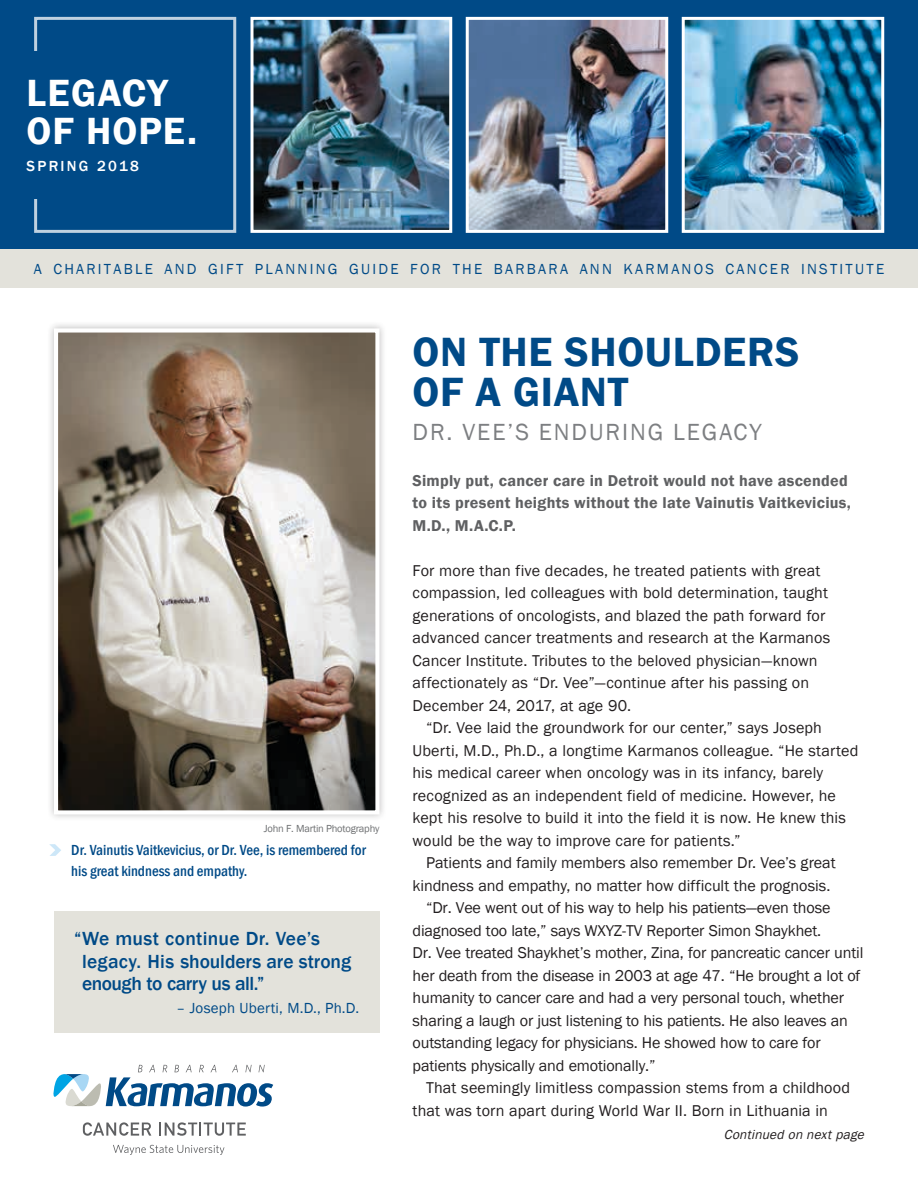
<style>
.page{position:relative;width:918px;height:1188px;background:#fff}
.page>*{position:absolute;margin:0;border:0;box-sizing:border-box;transform-origin:0 0}
.t1{font:600 42px/40.5px "Franklin Gothic";letter-spacing:.015em;color:#004a87}
.t2{font:600 39px/37.5px "Franklin Gothic";letter-spacing:.025em;color:#fff}
.t3{font:24px "Franklin Gothic";letter-spacing:.08em;color:#7d7f82}
.t4{font:500 19.5px/22.5px "Franklin Gothic";color:#004a87}
.t5{font:16.2px/22.5px "Franklin Gothic";color:#231f20}
.t6{font:600 16.2px/22.5px "Franklin Gothic";letter-spacing:.015em;color:#5f6062}
.t7{font:500 condensed 15px/21px "Franklin Gothic";color:#004a87}
.t8{font:15px "Franklin Gothic";letter-spacing:.15em;color:#004a87}
.t9{font:15px "Franklin Gothic";letter-spacing:.015em;color:#004a87}
.t10{font:500 15px "Franklin Gothic";letter-spacing:.15em;color:#fff}
.t11{font:italic 13.5px "Franklin Gothic";color:#231f20}
.t12{font:10.5px "Franklin Gothic";letter-spacing:-.02em;color:#6d6f71}
</style>
<div class="page">
<div style="left:0;top:0;width:918px;height:250px;background:#004a87"></div>
<div style="left:0;top:250px;width:918px;height:38px;background:#e3e2db"></div>
<svg style="left:83px;top:1122px;width:68px;height:14px"></svg>
<svg style="left:159px;top:1122px;width:87px;height:14px"></svg>
<svg style="left:53px;top:1065px;width:220px;height:42px"></svg>
<svg style="left:113px;top:1145px;width:112px;height:10px"></svg>
<div style="left:47px;top:321px;width:340px;height:501px;background:#231f20;opacity:.3"></div>
<img style="left:59px;top:333px;width:316px;height:476px">
<div style="left:54px;top:328px;width:326px;height:486px;border:4px solid #fff"></div>
<svg style="left:49px;top:844px;width:12px;height:12px"></svg>
<img style="left:681px;top:16px;width:204px;height:217px">
<svg style="left:34px;top:16px;width:203px;height:217px"></svg>
<img style="left:465px;top:16px;width:204px;height:217px">
<img style="left:250px;top:16px;width:203px;height:217px">
<div style="left:27px;top:51px;width:183px;height:148px;background:#004a87"></div>
<div style="left:54px;top:911px;width:326px;height:122px;background:#e3e2db"></div>
<h2 class="t2" style="left:27px;top:75px;width:172px">LEGACY<br>OF HOPE.</h2>
<p class="t10" style="left:27px;top:157px;width:114px">SPRING 2018</p>
<p class="t8" style="left:34px;top:260px;width:852px">A CHARITABLE AND GIFT PLANNING GUIDE FOR THE BARBARA ANN KARMANOS CANCER INSTITUTE</p>
<h1 class="t1" style="left:413px;top:332px;width:389px">ON THE SHOULDERS<br>OF A GIANT</h1>
<p class="t12" style="left:264px;top:822px;width:117px">John F. Martin Photography</p>
<p class="t7" style="left:71px;top:839px;width:296px">Dr. Vainutis Vaitkevicius, or Dr. Vee, is remembered for his great kindness and empathy.</p>
<p class="t4" style="left:82px;top:928px;width:271px;text-indent:-8px">“We must continue Dr. Vee’s legacy. His shoulders are strong enough to carry us all.”</p>
<p class="t9" style="left:177px;top:998px;width:184px">– Joseph Uberti, M.D., Ph.D.</p>
<h3 class="t3" style="left:413px;top:417px;width:351px">DR. VEE’S ENDURING LEGACY</h3>
<p class="t6" style="left:413px;top:470px;width:440px">Simply put, cancer care in Detroit would not have ascended to its present heights without the late Vainutis Vaitkevicius,<br>M.D., M.A.C.P.</p>
<p class="t5" style="left:413px;top:560px;width:419px">For more than five decades, he treated patients with great compassion, led colleagues with bold determination, taught generations of oncologists, and blazed the path forward for advanced cancer treatments and research at the Karmanos Cancer Institute. Tributes to the beloved physician—known affectionately as “Dr. Vee”—continue after his passing on December 24, 2017, at age 90.</p>
<p class="t5" style="left:413px;top:717px;width:448px;text-indent:13px">“Dr. Vee laid the groundwork for our center,” says Joseph Uberti, M.D., Ph.D., a longtime Karmanos colleague. “He started his medical career when oncology was in its infancy, barely recognized as an independent field of medicine. However, he kept his resolve to build it into the field it is now. He knew this would be the way to improve care for patients.”</p>
<p class="t5" style="left:426px;top:852px;width:411px">Patients and family members also remember Dr. Vee’s great</p>
<p class="t5" style="left:413px;top:875px;width:419px">kindness and empathy, no matter how difficult the prognosis.</p>
<p class="t5" style="left:426px;top:897px;width:406px">“Dr. Vee went out of his way to help his patients—even those</p>
<p class="t5" style="left:413px;top:920px;width:410px">diagnosed too late,” says WXYZ-TV Reporter Simon Shaykhet.</p>
<p class="t5" style="left:413px;top:942px;width:452px">Dr. Vee treated Shaykhet’s mother, Zina, for pancreatic cancer until</p>
<p class="t5" style="left:413px;top:965px;width:449px">her death from the disease in 2003 at age 47. “He brought a lot of</p>
<p class="t5" style="left:413px;top:987px;width:433px">humanity to cancer care and had a very personal touch, whether</p>
<p class="t5" style="left:413px;top:1010px;width:437px">sharing a laugh or just listening to his patients. He also leaves an</p>
<p class="t5" style="left:413px;top:1032px;width:410px">outstanding legacy for physicians. He showed how to care for</p>
<p class="t5" style="left:413px;top:1055px;width:244px">patients physically and emotionally.”</p>
<p class="t5" style="left:426px;top:1077px;width:426px">That seemingly limitless compassion stems from a childhood</p>
<p class="t5" style="left:413px;top:1100px;width:417px">that was torn apart during World War II. Born in Lithuania in</p>
<p class="t11" style="left:724px;top:1126px;width:145px">Continued on nextpage</p>
</div>
